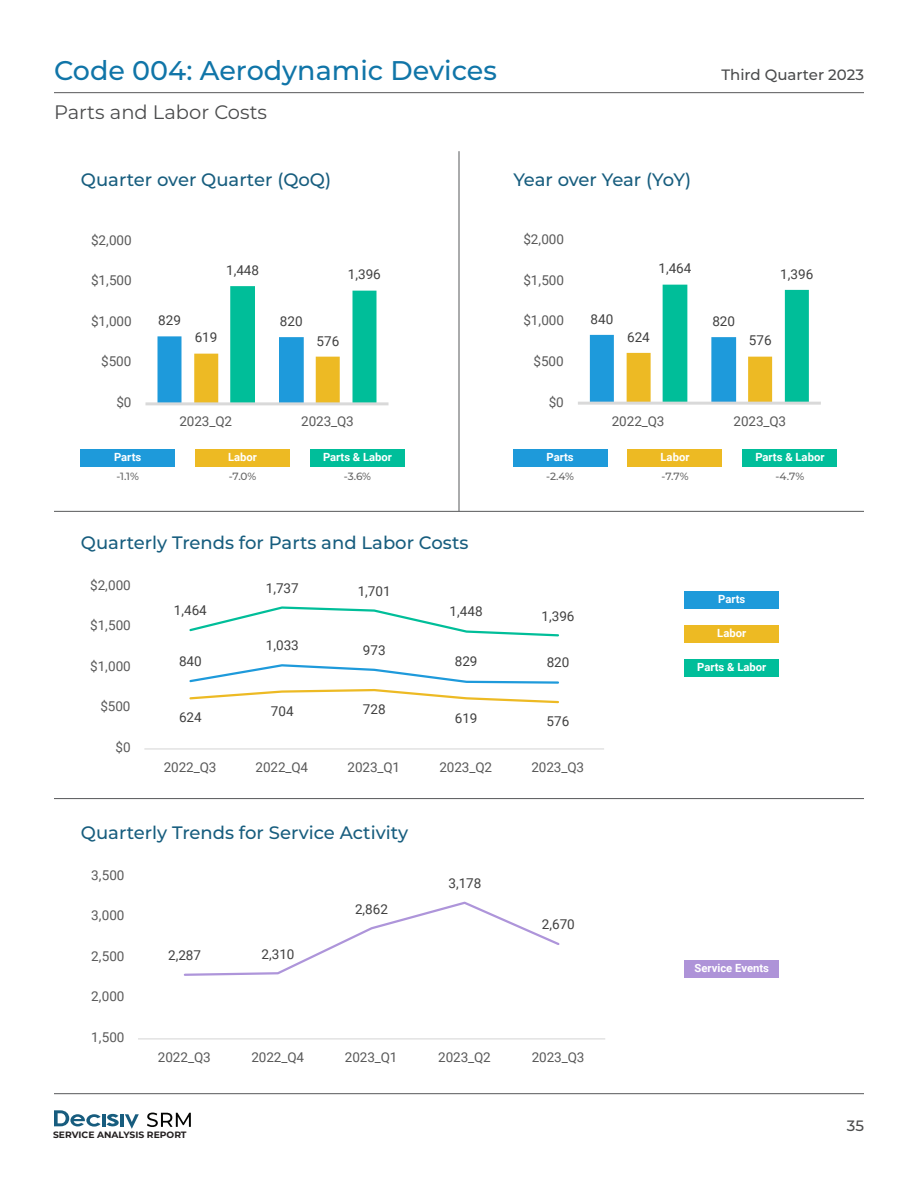
<style>
.page{position:relative;width:918px;height:1188px;background:#fff}
.page>*{position:absolute;margin:0;border:0;box-sizing:border-box;transform-origin:0 0}
.t1{font:500 27px "Montserrat";color:#1075a8}
.t2{font:19.5px "Montserrat";color:#4b4c4d}
.t3{font:500 18px "Montserrat";color:#175d7e}
.t4{font:500 15px "Montserrat";color:#4b4c4d}
.t5{font:13.5px "Roboto";letter-spacing:-.005em;color:#595959}
.t6{font:13.5px "Roboto";color:#404040}
.t7{font:700 11.25px "Roboto";color:#fff}
.t8{font:500 10.5px "Montserrat";color:#666}
.t9{font:700 9.15px "Montserrat";color:#231f20}
</style>
<div class="page">
<hr style="left:54px;top:92px;width:810px;height:1px;background:#57585a">
<hr style="left:54px;top:1093px;width:810px;height:1px;background:#57585a">
<svg style="left:125px;top:1114px;width:14px;height:15px"></svg>
<hr style="left:120px;top:1114px;width:4px;height:12px;background:#175c7e">
<svg style="left:54px;top:1110px;width:65px;height:17px"></svg>
<svg style="left:147px;top:1113px;width:44px;height:14px"></svg>
<div style="left:685px;top:591px;width:94px;height:18px;background:#1e9ada"></div>
<div style="left:685px;top:625px;width:94px;height:18px;background:#edba23"></div>
<div style="left:685px;top:659px;width:94px;height:18px;background:#00be9a"></div>
<div style="left:685px;top:960px;width:94px;height:18px;background:#ae93d8"></div>
<div style="left:81px;top:449px;width:94px;height:17px;background:#1e9ada"></div>
<div style="left:513px;top:449px;width:94px;height:17px;background:#1e9ada"></div>
<div style="left:196px;top:449px;width:94px;height:17px;background:#edba23"></div>
<div style="left:628px;top:449px;width:94px;height:17px;background:#edba23"></div>
<div style="left:310px;top:449px;width:95px;height:17px;background:#00be9a"></div>
<div style="left:743px;top:449px;width:94px;height:17px;background:#00be9a"></div>
<hr style="left:459px;top:151px;width:1px;height:360px;background:#57585a">
<hr style="left:54px;top:511px;width:810px;height:1px;background:#57585a">
<hr style="left:54px;top:798px;width:810px;height:1px;background:#57585a">
<svg style="left:158px;top:286px;width:218px;height:116px"></svg>
<hr style="left:146px;top:402px;width:242px;height:3px;background:#d9d9d9">
<svg style="left:590px;top:285px;width:219px;height:117px"></svg>
<hr style="left:578px;top:402px;width:243px;height:3px;background:#d9d9d9">
<hr style="left:144px;top:748px;width:460px;height:2px;background:#d9d9d9">
<svg style="left:189px;top:664px;width:370px;height:40px"></svg>
<svg style="left:189px;top:606px;width:370px;height:31px"></svg>
<hr style="left:138px;top:1038px;width:467px;height:1px;background:#d9d9d9">
<svg style="left:183px;top:901px;width:377px;height:75px"></svg>
<h1 class="t1" style="left:54px;top:52px;width:444px">Code 004: Aerodynamic Devices</h1>
<h2 class="t2" style="left:54px;top:98px;width:215px">Parts and Labor Costs</h2>
<h3 class="t3" style="left:81px;top:167px;width:252px">Quarter over Quarter (QoQ)</h3>
<h3 class="t3" style="left:513px;top:167px;width:180px">Year over Year (YoY)</h3>
<p class="t5" style="left:91px;top:231px;width:42px">$2,000</p>
<p class="t5" style="left:523px;top:230px;width:42px">$2,000</p>
<p class="t4" style="left:721px;top:64px;width:144px">Third Quarter 2023</p>
<p class="t5" style="left:91px;top:271px;width:42px">$1,500</p>
<p class="t6" style="left:226px;top:261px;width:34px">1,448</p>
<p class="t6" style="left:348px;top:265px;width:34px">1,396</p>
<p class="t5" style="left:523px;top:270px;width:42px">$1,500</p>
<p class="t6" style="left:659px;top:259px;width:34px">1,464</p>
<p class="t6" style="left:780px;top:264px;width:34px">1,396</p>
<p class="t5" style="left:91px;top:312px;width:42px">$1,000</p>
<p class="t6" style="left:158px;top:311px;width:24px">829</p>
<p class="t6" style="left:280px;top:312px;width:24px">820</p>
<p class="t6" style="left:195px;top:328px;width:24px">619</p>
<p class="t6" style="left:317px;top:332px;width:24px">576</p>
<p class="t5" style="left:523px;top:311px;width:42px">$1,000</p>
<p class="t6" style="left:591px;top:310px;width:24px">840</p>
<p class="t6" style="left:712px;top:312px;width:24px">820</p>
<p class="t6" style="left:627px;top:327px;width:24px">624</p>
<p class="t6" style="left:749px;top:331px;width:24px">576</p>
<p class="t5" style="left:101px;top:352px;width:32px">$500</p>
<p class="t5" style="left:534px;top:352px;width:32px">$500</p>
<p class="t5" style="left:116px;top:393px;width:17px">$0</p>
<p class="t5" style="left:549px;top:393px;width:17px">$0</p>
<p class="t5" style="left:179px;top:412px;width:54px">2023_Q2</p>
<p class="t5" style="left:301px;top:412px;width:54px">2023_Q3</p>
<p class="t5" style="left:612px;top:412px;width:54px">2022_Q3</p>
<p class="t5" style="left:734px;top:412px;width:54px">2023_Q3</p>
<p class="t7" style="left:114px;top:449px;width:29px">Parts</p>
<p class="t7" style="left:228px;top:449px;width:30px">Labor</p>
<p class="t7" style="left:323px;top:449px;width:71px">Parts &amp; Labor</p>
<p class="t7" style="left:546px;top:449px;width:29px">Parts</p>
<p class="t7" style="left:661px;top:449px;width:30px">Labor</p>
<p class="t7" style="left:755px;top:449px;width:71px">Parts &amp; Labor</p>
<p class="t8" style="left:116px;top:469px;width:24px">-1.1%</p>
<p class="t8" style="left:229px;top:469px;width:29px">-7.0%</p>
<p class="t8" style="left:344px;top:469px;width:29px">-3.6%</p>
<p class="t8" style="left:546px;top:469px;width:29px">-2.4%</p>
<p class="t8" style="left:661px;top:469px;width:29px">-7.7%</p>
<p class="t8" style="left:776px;top:469px;width:30px">-4.7%</p>
<h3 class="t3" style="left:81px;top:530px;width:389px">Quarterly Trends for Parts and Labor Costs</h3>
<p class="t5" style="left:90px;top:576px;width:42px">$2,000</p>
<p class="t5" style="left:90px;top:616px;width:42px">$1,500</p>
<p class="t5" style="left:90px;top:657px;width:42px">$1,000</p>
<p class="t5" style="left:100px;top:697px;width:32px">$500</p>
<p class="t5" style="left:116px;top:738px;width:17px">$0</p>
<p class="t6" style="left:266px;top:579px;width:34px">1,737</p>
<p class="t6" style="left:358px;top:582px;width:34px">1,701</p>
<p class="t6" style="left:174px;top:601px;width:34px">1,464</p>
<p class="t6" style="left:450px;top:602px;width:34px">1,448</p>
<p class="t6" style="left:542px;top:606px;width:34px">1,396</p>
<p class="t6" style="left:179px;top:651px;width:24px">840</p>
<p class="t6" style="left:266px;top:636px;width:34px">1,033</p>
<p class="t6" style="left:363px;top:641px;width:24px">973</p>
<p class="t6" style="left:455px;top:652px;width:24px">829</p>
<p class="t6" style="left:547px;top:653px;width:24px">820</p>
<p class="t6" style="left:179px;top:708px;width:24px">624</p>
<p class="t6" style="left:271px;top:702px;width:24px">704</p>
<p class="t6" style="left:363px;top:699px;width:24px">728</p>
<p class="t6" style="left:455px;top:708px;width:24px">619</p>
<p class="t6" style="left:547px;top:712px;width:24px">576</p>
<p class="t5" style="left:164px;top:758px;width:54px">2022_Q3</p>
<p class="t5" style="left:256px;top:758px;width:54px">2022_Q4</p>
<p class="t5" style="left:348px;top:758px;width:54px">2023_Q1</p>
<p class="t5" style="left:439px;top:758px;width:54px">2023_Q2</p>
<p class="t5" style="left:531px;top:758px;width:54px">2023_Q3</p>
<h3 class="t3" style="left:81px;top:820px;width:329px">Quarterly Trends for Service Activity</h3>
<p class="t5" style="left:91px;top:866px;width:35px">3,500</p>
<p class="t5" style="left:91px;top:906px;width:35px">3,000</p>
<p class="t5" style="left:91px;top:947px;width:35px">2,500</p>
<p class="t5" style="left:91px;top:987px;width:35px">2,000</p>
<p class="t5" style="left:91px;top:1028px;width:35px">1,500</p>
<p class="t6" style="left:168px;top:946px;width:34px">2,287</p>
<p class="t6" style="left:262px;top:944px;width:34px">2,310</p>
<p class="t6" style="left:355px;top:899px;width:34px">2,862</p>
<p class="t6" style="left:448px;top:874px;width:34px">3,178</p>
<p class="t6" style="left:542px;top:915px;width:34px">2,670</p>
<p class="t5" style="left:158px;top:1048px;width:54px">2022_Q3</p>
<p class="t5" style="left:251px;top:1048px;width:54px">2022_Q4</p>
<p class="t5" style="left:345px;top:1048px;width:54px">2023_Q1</p>
<p class="t5" style="left:438px;top:1048px;width:54px">2023_Q2</p>
<p class="t5" style="left:532px;top:1048px;width:54px">2023_Q3</p>
<p class="t9" style="left:53px;top:1128px;width:135px">SERVICE ANALYSIS REPORT</p>
<p class="t7" style="left:718px;top:591px;width:29px">Parts</p>
<p class="t7" style="left:717px;top:625px;width:30px">Labor</p>
<p class="t7" style="left:697px;top:659px;width:71px">Parts &amp; Labor</p>
<p class="t7" style="left:695px;top:960px;width:76px">Service Events</p>
<p class="t4" style="left:847px;top:1116px;width:19px">35</p>
</div>
